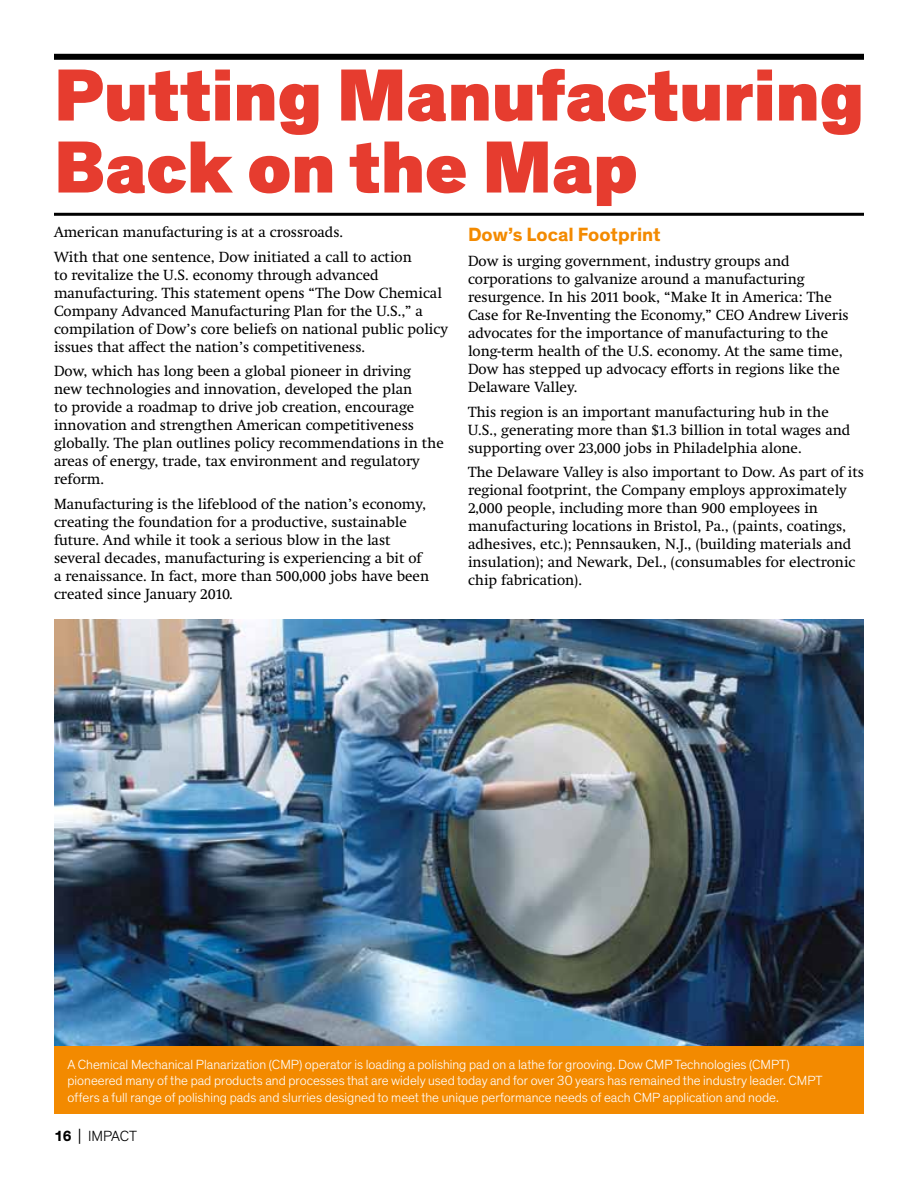
<style>
.page{position:relative;width:918px;height:1188px;background:#fff}
.page>*{position:absolute;margin:0;border:0;box-sizing:border-box;transform-origin:0 0}
.t1{font:900 75px/72px "Dow Corporate";color:#e63c2f}
.t2{font:700 19.5px "Dow Corporate";color:#f38a00}
.t3{font:15px/18px "Swift Neue LT Pro";color:#000}
.t4{font:300 15px "Dow Corporate";letter-spacing:-.015em;color:#000}
.t5{font:300 13.5px/16.5px "Dow Corporate";color:#fff}
.s1{font-weight:700}
.s2{font-size:18px}
</style>
<div class="page">
<div style="left:54px;top:54px;width:810px;height:6px;background:#000"></div>
<hr style="left:54px;top:213px;width:810px;height:3px;background:#000">
<img style="left:54px;top:620px;width:810px;height:426px">
<div style="left:54px;top:1046px;width:810px;height:68px;background:#f38a00"></div>
<h1 class="t1" style="left:54px;top:61px;width:811px">Putting Manufacturing<br>Back on the Map</h1>
<p class="t3" style="left:54px;top:219px;width:359px;line-height:24.8px">American manufacturing is at a crossroads.<br>With that one sentence, Dow initiated a call to action</p>
<p class="t3" style="left:54px;top:266px;width:395px">to revitalize the U.S. economy through advanced manufacturing. This statement opens “The Dow Chemical Company Advanced Manufacturing Plan for the U.S.,” a compilation of Dow’s core beliefs on national public policy issues that affect the nation’s competitiveness.</p>
<p class="t3" style="left:54px;top:362px;width:391px">Dow, which has long been a global pioneer in driving<br>new technologies and innovation, developed the plan<br>to provide a roadmap to drive job creation, encourage innovation and strengthen American competitiveness globally. The plan outlines policy recommendations in the areas of energy, trade, tax environment and regulatory reform.</p>
<p class="t3" style="left:54px;top:495px;width:377px">Manufacturing is the lifeblood of the nation’s economy, creating the foundation for a productive, sustainable future. And while it took a serious blow in the last several decades, manufacturing is experiencing a bit of a renaissance. In fact, more than 500,000 jobs have been created since January 2010.</p>
<h2 class="t2" style="left:468px;top:223px;width:194px">Dow’s Local Footprint</h2>
<p class="t3" style="left:468px;top:252px;width:382px">Dow is urging government, industry groups and corporations to galvanize around a manufacturing resurgence. In his 2011 book, “Make It in America: The Case for Re-Inventing the Economy,” CEO Andrew Liveris advocates for the importance of manufacturing to the long-term health of the U.S. economy. At the same time, Dow has stepped up advocacy efforts in regions like the Delaware Valley.</p>
<p class="t3" style="left:468px;top:403px;width:384px">This region is an important manufacturing hub in the<br>U.S., generating more than $1.3 billion in total wages and supporting over 23,000 jobs in Philadelphia alone.</p>
<p class="t3" style="left:468px;top:463px;width:397px">The Delaware Valley is also important to Dow. As part of its regional footprint, the Company employs approximately 2,000 people, including more than 900 employees in manufacturing locations in Bristol, Pa., (paints, coatings, adhesives, etc.); Pennsauken, N.J., (building materials and insulation); and Newark, Del., (consumables for electronic chip fabrication).</p>
<p class="t5" style="left:68px;top:1056px;width:757px">A Chemical Mechanical Planarization (CMP) operator is loading a polishing pad on a lathe for grooving. Dow CMP Technologies (CMPT) pioneered many of the pad products and processes that are widely used today and for over 30 years has remained the industry leader. CMPT offers a full range of polishing pads and slurries designed to meet the unique performance needs of each CMP application and node.</p>
<p class="t4" style="left:54px;top:1127px;width:85px"><span class="s1">16</span> <span class="s2">|</span> IMPACT</p>
</div>
